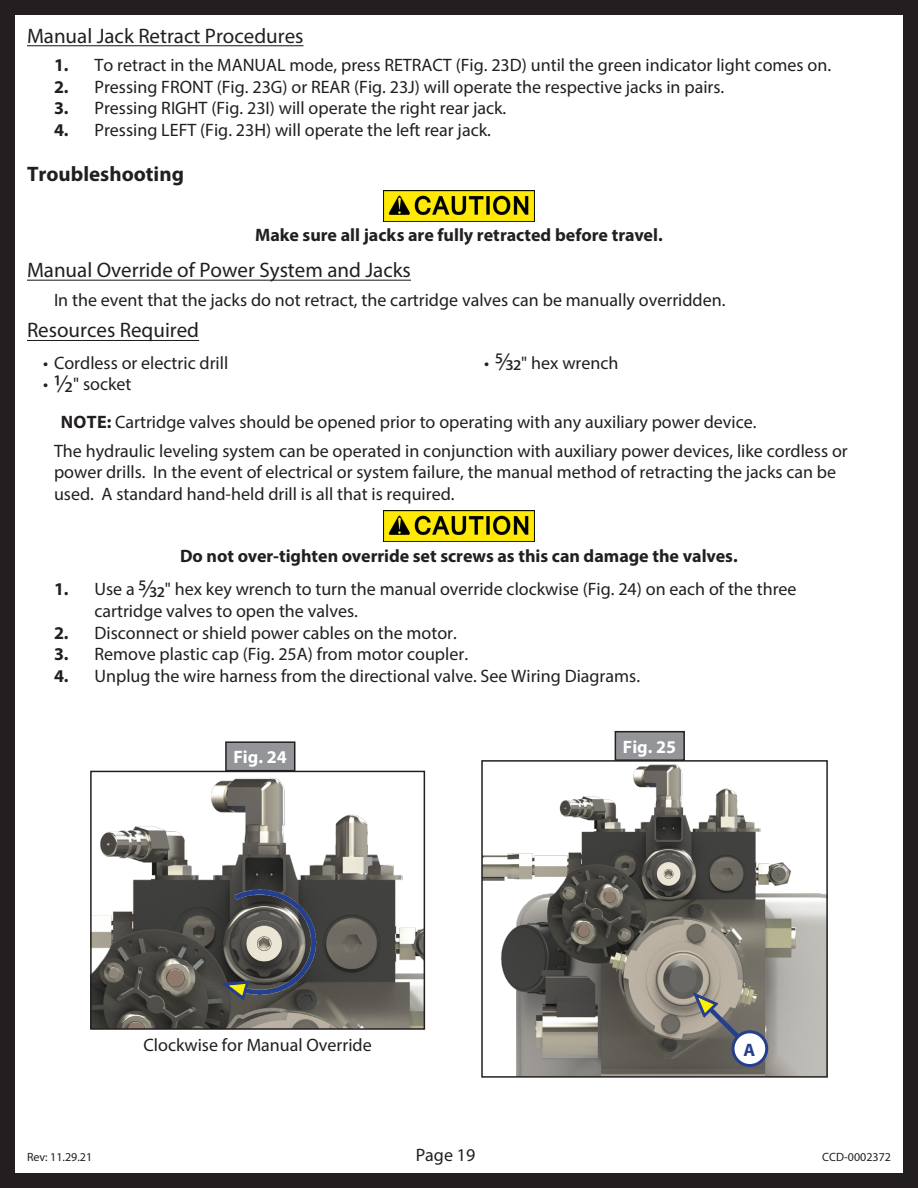
<style>
.page{position:relative;width:918px;height:1188px;background:#fff}
.page>*{position:absolute;margin:0;border:0;box-sizing:border-box;transform-origin:0 0}
.Sub-Title{font:21px "Myriad Pro";color:#231f20}
.t1{font:700 21px "Myriad Pro";color:#231f20}
.Body_Text{font:18px/21.6px "Myriad Pro";color:#231f20}
.Safety_Notice{font:700 18px "Myriad Pro";color:#231f20}
.Notes{font:18px "Myriad Pro";color:#231f20}
.t2{font:700 18px "Myriad Pro";color:#fff}
.Notes-2{font:700 18px "Myriad Pro";color:#231f20}
.t3{font:700 18px "Myriad Pro";color:#253f8e}
.t4{font:12px "Myriad Pro";color:#231f20}
.s1{font-weight:700}
.s2{font-size:25.2px}
</style>
<div class="page">
<div style="left:0;top:0;width:918px;height:1188px;border:15px solid #231f20"></div>
<hr style="left:27px;top:45px;width:277px;height:1px;background:#231f20">
<hr style="left:27px;top:280px;width:384px;height:1px;background:#231f20">
<hr style="left:27px;top:340px;width:172px;height:1px;background:#231f20">
<img style="left:484px;top:764px;width:341px;height:311px">
<div style="left:481px;top:760px;width:347px;height:318px;border:2px solid #231f20"></div>
<svg style="left:694px;top:993px;width:72px;height:72px;background:#7b7871"></svg>
<div style="left:733px;top:1032px;width:34px;height:34px;background:#fff;border-radius:50%"></div>
<div style="left:732px;top:1030px;width:36px;height:37px;border:3px solid #253f8e;border-radius:50%"></div>
<img style="left:93px;top:778px;width:329px;height:249px">
<div style="left:90px;top:771px;width:335px;height:259px;border:2px solid #231f20"></div>
<img style="left:208px;top:890px;width:113px;height:104px">
<svg style="left:222px;top:981px;width:27px;height:19px"></svg>
<div style="left:226px;top:742px;width:69px;height:29px;background:#939598"></div>
<div style="left:225px;top:741px;width:70px;height:30px;border:2px solid #231f20"></div>
<div style="left:615px;top:732px;width:69px;height:28px;background:#939598"></div>
<div style="left:615px;top:731px;width:70px;height:30px;border:2px solid #231f20"></div>
<img style="left:383px;top:190px;width:152px;height:31px">
<img style="left:383px;top:511px;width:152px;height:31px">
<p class="Sub-Title" style="left:27px;top:23px;width:278px">Manual Jack Retract Procedures</p>
<p class="Body_Text" style="left:54px;top:54px;width:779px"><span class="s1">1.</span> To retract in the MANUAL mode, press RETRACT (Fig. 23D) until the green indicator light comes on.</p>
<p class="Body_Text" style="left:54px;top:76px;width:672px"><span class="s1">2.</span> Pressing FRONT (Fig. 23G) or REAR (Fig. 23J) will operate the respective jacks in pairs.</p>
<p class="Body_Text" style="left:54px;top:97px;width:454px"><span class="s1">3.</span> Pressing RIGHT (Fig. 23I) will operate the right rear jack.</p>
<p class="Body_Text" style="left:54px;top:119px;width:438px"><span class="s1">4.</span> Pressing LEFT (Fig. 23H) will operate the left rear jack.</p>
<p class="t1" style="left:27px;top:161px;width:158px">Troubleshooting</p>
<p class="Safety_Notice" style="left:255px;top:223px;width:409px">Make sure all jacks are fully retracted before travel.</p>
<p class="Sub-Title" style="left:27px;top:257px;width:385px">Manual Override of Power System and Jacks</p>
<p class="Body_Text" style="left:54px;top:288px;width:673px">In the event that the jacks do not retract, the cartridge valves can be manually overridden.</p>
<p class="Sub-Title" style="left:27px;top:317px;width:174px">Resources Required</p>
<p class="Body_Text" style="left:43px;top:352px;width:187px">• Cordless or electric drill</p>
<p class="Body_Text" style="left:43px;top:373px;width:90px">• <span class="s2">1/2</span>" socket</p>
<p class="Body_Text" style="left:484px;top:352px;width:136px">• <span class="s2">5/32</span>" hex wrench</p>
<p class="Notes-2" style="left:61px;top:410px;width:25px">Note</p>
<p class="Notes" style="left:107px;top:411px;width:651px"><span class="s1">:</span> Cartridge valves should be opened prior to operating with any auxiliary power device.</p>
<p class="Body_Text" style="left:54px;top:439px;width:795px">The hydraulic leveling system can be operated in conjunction with auxiliary power devices, like cordless or power drills. In the event of electrical or system failure, the manual method of retracting the jacks can be used. A standard hand-held drill is all that is required.</p>
<p class="Safety_Notice" style="left:180px;top:544px;width:559px">Do not over-tighten override set screws as this can damage the valves.</p>
<p class="Body_Text" style="left:94px;top:578px;width:704px;text-indent:-40px"><span class="s1">1.</span> Use a <span class="s2">5/32</span>" hex key wrench to turn the manual override clockwise (Fig. 24) on each of the three cartridge valves to open the valves.</p>
<p class="Body_Text" style="left:54px;top:622px;width:404px"><span class="s1">2.</span> Disconnect or shield power cables on the motor.</p>
<p class="Body_Text" style="left:54px;top:643px;width:416px"><span class="s1">3.</span> Remove plastic cap (Fig. 25A) from motor coupler.</p>
<p class="Body_Text" style="left:54px;top:665px;width:588px"><span class="s1">4.</span> Unplug the wire harness from the directional valve. See Wiring Diagrams.</p>
<p class="t2" style="left:233px;top:745px;width:55px">Fig. 24</p>
<p class="t2" style="left:623px;top:735px;width:55px">Fig. 25</p>
<p class="Body_Text" style="left:143px;top:1033px;width:230px">Clockwise for Manual Override</p>
<p class="t3" style="left:744px;top:1038px;width:13px">A</p>
<p class="t4" style="left:27px;top:1150px;width:67px">Rev: 11.29.21</p>
<p class="Body_Text" style="left:416px;top:1144px;width:61px">Page 19</p>
<p class="t4" style="left:822px;top:1150px;width:70px">CCD-0002372</p>
</div>
